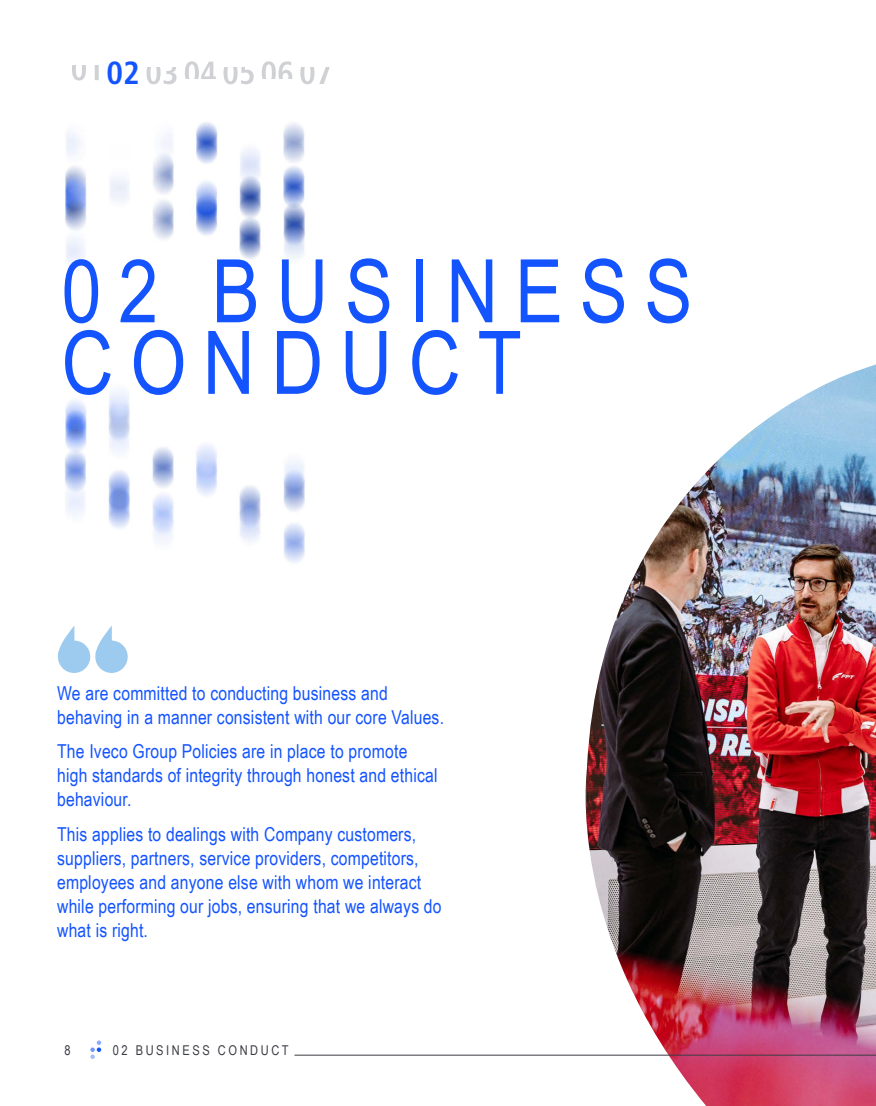
<style>
.page{position:relative;width:876px;height:1106px;background:#fff}
.page>*{position:absolute;margin:0;border:0;box-sizing:border-box;transform-origin:0 0}
.t1{font:87.75px/71.6px "Arial Narrow";letter-spacing:.19em;color:#1454ff}
.t2{font:700 condensed 31.95px "Frutiger LT Std";color:#1454ff}
.t3{font:19.2px/24px "Arial Narrow";letter-spacing:.01em;color:#1454ff}
.t4{font:13.5px "Arial Narrow";letter-spacing:.19em;color:#3b3c43}
</style>
<div class="page">
<img style="left:584px;top:364px;width:292px;height:742px">
<svg style="left:72px;top:66px;width:27px;height:14px"></svg>
<svg style="left:147px;top:67px;width:30px;height:17px"></svg>
<svg style="left:185px;top:61px;width:31px;height:17px"></svg>
<svg style="left:223px;top:67px;width:31px;height:17px"></svg>
<svg style="left:262px;top:61px;width:30px;height:17px"></svg>
<svg style="left:300px;top:67px;width:30px;height:17px"></svg>
<svg style="left:90px;top:1040px;width:11px;height:19px"></svg>
<img style="left:65px;top:122px;width:240px;height:143px">
<img style="left:64px;top:390px;width:241px;height:173px">
<hr style="left:294px;top:1054px;width:582px;height:1px;background:#3b3c43">
<div style="left:95px;top:640px;width:33px;height:33px;background:#9dcbef;border-radius:50%"></div>
<svg style="left:96px;top:626px;width:16px;height:25px"></svg>
<div style="left:58px;top:640px;width:32px;height:33px;background:#9dcbef;border-radius:50%"></div>
<svg style="left:58px;top:626px;width:16px;height:27px"></svg>
<h2 class="t2" style="left:107px;top:54px;width:35px">02</h2>
<h1 class="t1" style="left:62px;top:252px;width:632px">02 BUSINESS<br>CONDUCT</h1>
<p class="t3" style="left:57px;top:680px;width:388px">We are committed to conducting business and behaving in a manner consistent with our core Values.</p>
<p class="t3" style="left:57px;top:738px;width:382px">The Iveco Group Policies are in place to promote high standards of integrity through honest and ethical behaviour.</p>
<p class="t3" style="left:57px;top:821px;width:386px">This applies to dealings with Company customers, suppliers, partners, service providers, competitors, employees and anyone else with whom we interact while performing our jobs, ensuring that we always do what is right.</p>
<p class="t4" style="left:64px;top:1040px;width:8px">8</p>
<p class="t4" style="left:113px;top:1040px;width:177px">02 BUSINESS CONDUCT</p>
</div>
